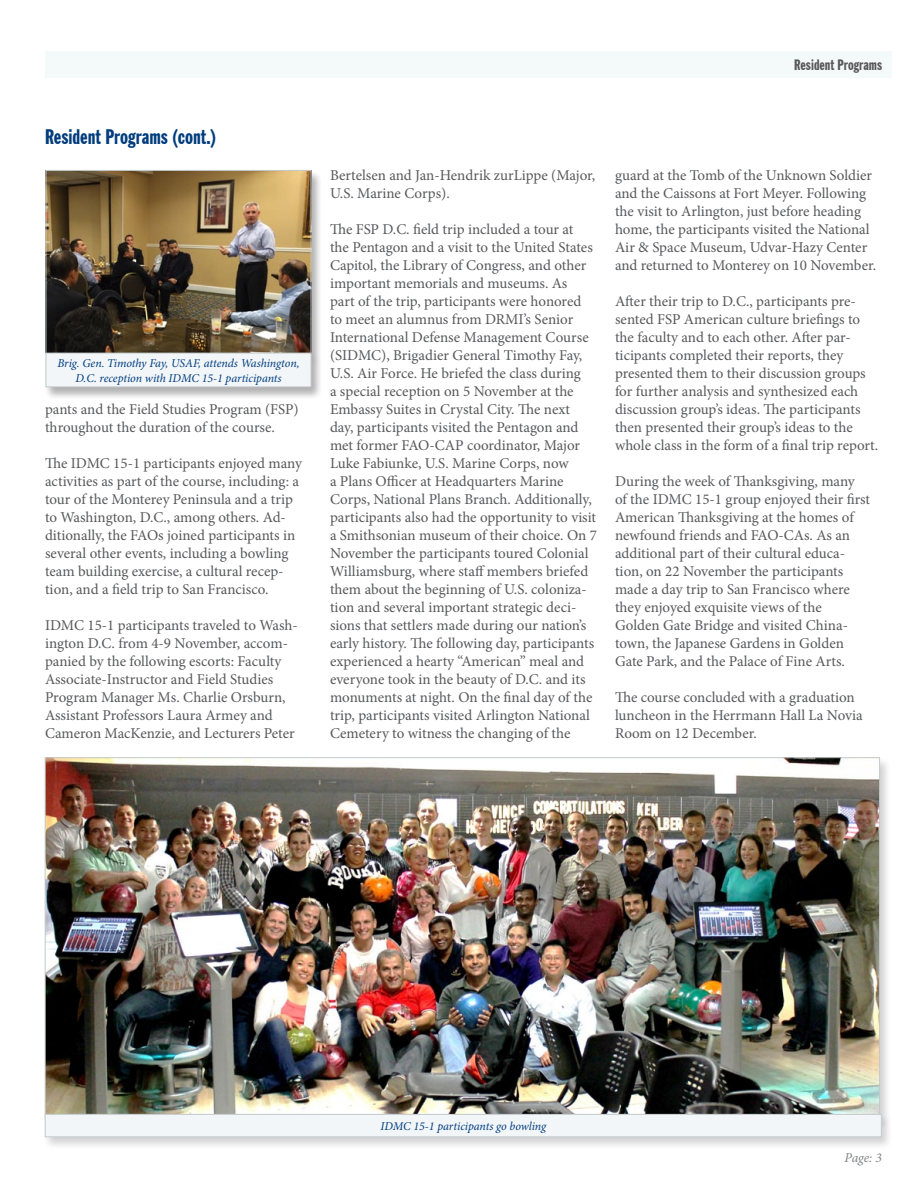
<style>
.page{position:relative;width:918px;height:1188px;background:#fff}
.page>*{position:absolute;margin:0;border:0;box-sizing:border-box;transform-origin:0 0}
.t1{font:extra-condensed 21px "Franklin Gothic BT";color:#013d7d}
.t2{font:15px/18px "Minion Pro";color:#57585a}
.t3{font:extra-condensed 15px "Franklin Gothic BT";color:#57585a}
.t4{font:italic 13.5px "Minion Pro";color:#808285}
.t5{font:italic 12px/15px "Minion Pro";letter-spacing:-.01em;color:#013d7d;text-align:center}
</style>
<div class="page">
<div style="left:45px;top:51px;width:846px;height:27px;background:#f4f9fa"></div>
<div style="left:43px;top:169px;width:280px;height:198px;background:#231f20;opacity:.2"></div>
<img style="left:48px;top:172px;width:261px;height:180px">
<div style="left:46px;top:170px;width:265px;height:184px;border:1px solid #c4cacc"></div>
<div style="left:43px;top:352px;width:280px;height:48px;background:#231f20;opacity:.2"></div>
<div style="left:46px;top:353px;width:265px;height:34px;background:#f2f6f9"></div>
<div style="left:46px;top:353px;width:265px;height:34px;border:1px solid #c4cacc"></div>
<img style="left:47px;top:760px;width:831px;height:353px">
<div style="left:43px;top:1113px;width:850px;height:37px;background:#231f20;opacity:.2"></div>
<div style="left:45px;top:1114px;width:836px;height:23px;background:#f2f6f9"></div>
<div style="left:45px;top:1114px;width:837px;height:23px;border:1px solid #c4cacc"></div>
<h1 class="t1" style="left:45px;top:124px;width:173px">Resident Programs (cont.)</h1>
<p class="t5" style="left:57px;top:355px;width:244px">Brig. Gen. Timothy Fay, USAF, attends Washington,<br>D.C. reception with IDMC 15-1 participants</p>
<p class="t2" style="left:45px;top:400px;width:255px">pants and the Field Studies Program (FSP) throughout the duration of the course.</p>
<p class="t2" style="left:45px;top:454px;width:258px">The IDMC 15-1 participants enjoyed many activities as part of the course, including: a tour of the Monterey Peninsula and a trip to Washington, D.C., among others. Ad&shy;ditionally, the FAOs joined participants in several other events, including a bowling team building exercise, a cultural recep&shy;tion, and a field trip to San Francisco.</p>
<p class="t2" style="left:45px;top:616px;width:254px">IDMC 15-1 participants traveled to Wash&shy;ington D.C. from 4-9 November, accom&shy;panied by the following escorts: Faculty Associate-Instructor and Field Studies Program Manager Ms. Charlie Orsburn, Assistant Professors Laura Armey and Cameron MacKenzie, and Lecturers Peter</p>
<p class="t3" style="left:794px;top:56px;width:89px">Resident Programs</p>
<p class="t2" style="left:330px;top:166px;width:267px">Bertelsen and Jan-Hendrik zurLippe (Major,<br>U.S. Marine Corps).</p>
<p class="t2" style="left:330px;top:220px;width:269px">The FSP D.C. field trip included a tour at<br>the Pentagon and a visit to the United States Capitol, the Library of Congress, and other important memorials and museums. As<br>part of the trip, participants were honored to meet an alumnus from DRMI’s Senior International Defense Management Course (SIDMC), Brigadier General Timothy Fay, U.S. Air Force. He briefed the class during<br>a special reception on 5 November at the Embassy Suites in Crystal City. The next day, participants visited the Pentagon and met former FAO-CAP coordinator, Major Luke Fabiunke, U.S. Marine Corps, now<br>a Plans Officer at Headquarters Marine Corps, National Plans Branch. Additionally, participants also had the opportunity to visit a Smithsonian museum of their choice. On 7<br>November the participants toured Colonial Williamsburg, where staff members briefed them about the beginning of U.S. coloniza&shy;tion and several important strategic deci&shy;sions that settlers made during our nation’s early history. The following day, participants experienced a hearty “American” meal and everyone took in the beauty of D.C. and its monuments at night. On the final day of the trip, participants visited Arlington National Cemetery to witness the changing of the</p>
<p class="t2" style="left:615px;top:166px;width:263px">guard at the Tomb of the Unknown Soldier and the Caissons at Fort Meyer. Following the visit to Arlington, just before heading home, the participants visited the National Air &amp; Space Museum, Udvar-Hazy Center and returned to Monterey on 10 November.</p>
<p class="t2" style="left:615px;top:292px;width:265px">After their trip to D.C., participants pre&shy;sented FSP American culture briefings to the faculty and to each other. After par&shy;ticipants completed their reports, they presented them to their discussion groups for further analysis and synthesized each discussion group’s ideas. The participants then presented their group’s ideas to the whole class in the form of a final trip report.</p>
<p class="t2" style="left:615px;top:472px;width:257px">During the week of Thanksgiving, many of the IDMC 15-1 group enjoyed their first American Thanksgiving at the homes of newfound friends and FAO-CAs. As an additional part of their cultural educa&shy;tion, on 22 November the participants made a day trip to San Francisco where they enjoyed exquisite views of the Golden Gate Bridge and visited China&shy;town, the Japanese Gardens in Golden Gate Park, and the Palace of Fine Arts.</p>
<p class="t2" style="left:615px;top:688px;width:249px">The course concluded with a graduation luncheon in the Herrmann Hall La Novia<br>Room on 12 December.</p>
<p class="t5" style="left:380px;top:1119px;width:167px">IDMC 15-1 participants go bowling</p>
<p class="t4" style="left:845px;top:1148px;width:39px">Page: 3</p>
</div>
